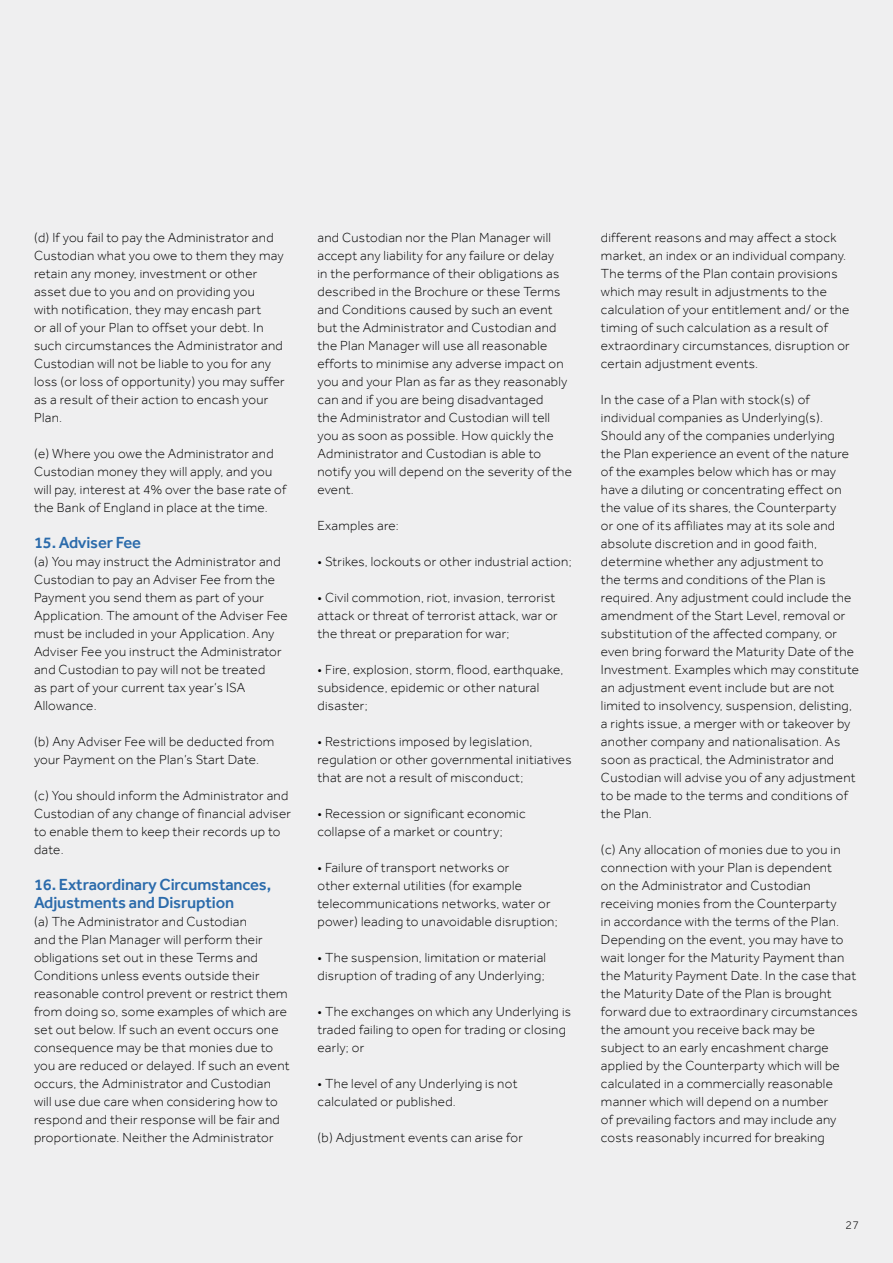
<style>
.page{position:relative;width:893px;height:1263px;background:#efeff0}
.page>*{position:absolute;margin:0;border:0;box-sizing:border-box;transform-origin:0 0}
.t1{font:500 16.5px/18px "Effra";letter-spacing:-.01em;color:#2b6bab}
.t2{font:300 13.5px/18px "Effra";letter-spacing:.02em;color:#000}
.t3{font:300 12px "Effra";color:#000}
</style>
<div class="page">
<p class="t2" style="left:34px;top:228px;width:252px">(d) If you fail to pay the Administrator and Custodian what you owe to them they may retain any money, investment or other asset due to you and on providing you<br>with notification, they may encash part<br>or all of your Plan to offset your debt. In such circumstances the Administrator and Custodian will not be liable to you for any loss (or loss of opportunity) you may suffer as a result of their action to encash your Plan.</p>
<p class="t2" style="left:34px;top:444px;width:254px">(e) Where you owe the Administrator and Custodian money they will apply, and you will pay, interest at 4% over the base rate of the Bank of England in place at the time.</p>
<p class="t1" style="left:34px;top:533px;width:108px">15. Adviser Fee</p>
<p class="t2" style="left:34px;top:552px;width:255px">(a) You may instruct the Administrator and Custodian to pay an Adviser Fee from the Payment you send them as part of your Application. The amount of the Adviser Fee must be included in your Application. Any Adviser Fee you instruct the Administrator and Custodian to pay will not be treated<br>as part of your current tax year’s ISA Allowance.</p>
<p class="t2" style="left:34px;top:732px;width:242px">(b) Any Adviser Fee will be deducted from your Payment on the Plan’s Start Date.</p>
<p class="t2" style="left:34px;top:786px;width:259px">(c) You should inform the Administrator and Custodian of any change of financial adviser to enable them to keep their records up to date.</p>
<p class="t1" style="left:34px;top:875px;width:239px">16. Extraordinary Circumstances,<br>Adjustments and Disruption</p>
<p class="t2" style="left:34px;top:912px;width:257px">(a) The Administrator and Custodian<br>and the Plan Manager will perform their obligations set out in these Terms and Conditions unless events outside their reasonable control prevent or restrict them from doing so, some examples of which are set out below. If such an event occurs one consequence may be that monies due to you are reduced or delayed. If such an event occurs, the Administrator and Custodian will use due care when considering how to respond and their response will be fair and proportionate. Neither the Administrator</p>
<p class="t2" style="left:317px;top:228px;width:256px">and Custodian nor the Plan Manager will accept any liability for any failure or delay<br>in the performance of their obligations as described in the Brochure or these Terms and Conditions caused by such an event but the Administrator and Custodian and the Plan Manager will use all reasonable efforts to minimise any adverse impact on you and your Plan as far as they reasonably can and if you are being disadvantaged<br>the Administrator and Custodian will tell you as soon as possible. How quickly the Administrator and Custodian is able to notify you will depend on the severity of the event.</p>
<p class="t2" style="left:317px;top:516px;width:83px">Examples are:</p>
<p class="t2" style="left:317px;top:552px;width:256px">• Strikes, lockouts or other industrial action;</p>
<p class="t2" style="left:317px;top:588px;width:242px">• Civil commotion, riot, invasion, terrorist attack or threat of terrorist attack, war or the threat or preparation for war;</p>
<p class="t2" style="left:317px;top:660px;width:247px">• Fire, explosion, storm, flood, earthquake, subsidence, epidemic or other natural disaster;</p>
<p class="t2" style="left:317px;top:732px;width:256px">• Restrictions imposed by legislation, regulation or other governmental initiatives that are not a result of misconduct;</p>
<p class="t2" style="left:317px;top:804px;width:210px">• Recession or significant economic collapse of a market or country;</p>
<p class="t2" style="left:317px;top:858px;width:242px">• Failure of transport networks or<br>other external utilities (for example telecommunications networks, water or power) leading to unavoidable disruption;</p>
<p class="t2" style="left:317px;top:948px;width:230px">• The suspension, limitation or material disruption of trading of any Underlying;</p>
<p class="t2" style="left:317px;top:1002px;width:255px">• The exchanges on which any Underlying is traded failing to open for trading or closing early; or</p>
<p class="t2" style="left:317px;top:1074px;width:201px">• The level of any Underlying is not calculated or published.</p>
<p class="t2" style="left:317px;top:1128px;width:207px">(b) Adjustment events can arise for</p>
<p class="t2" style="left:601px;top:228px;width:250px">different reasons and may affect a stock market, an index or an individual company.<br>The terms of the Plan contain provisions which may result in adjustments to the calculation of your entitlement and/ or the timing of such calculation as a result of extraordinary circumstances, disruption or certain adjustment events.</p>
<p class="t2" style="left:601px;top:390px;width:259px">In the case of a Plan with stock(s) of individual companies as Underlying(s).<br>Should any of the companies underlying<br>the Plan experience an event of the nature of the examples below which has or may have a diluting or concentrating effect on the value of its shares, the Counterparty<br>or one of its affiliates may at its sole and absolute discretion and in good faith, determine whether any adjustment to<br>the terms and conditions of the Plan is required. Any adjustment could include the amendment of the Start Level, removal or substitution of the affected company, or even bring forward the Maturity Date of the Investment. Examples which may constitute an adjustment event include but are not limited to insolvency, suspension, delisting, a rights issue, a merger with or takeover by another company and nationalisation. As soon as practical, the Administrator and Custodian will advise you of any adjustment to be made to the terms and conditions of the Plan.</p>
<p class="t2" style="left:601px;top:840px;width:258px">(c) Any allocation of monies due to you in connection with your Plan is dependent<br>on the Administrator and Custodian receiving monies from the Counterparty<br>in accordance with the terms of the Plan.<br>Depending on the event, you may have to wait longer for the Maturity Payment than the Maturity Payment Date. In the case that the Maturity Date of the Plan is brought forward due to extraordinary circumstances the amount you receive back may be subject to an early encashment charge applied by the Counterparty which will be calculated in a commercially reasonable manner which will depend on a number<br>of prevailing factors and may include any costs reasonably incurred for breaking</p>
<p class="t3" style="left:845px;top:1218px;width:15px">27</p>
</div>
